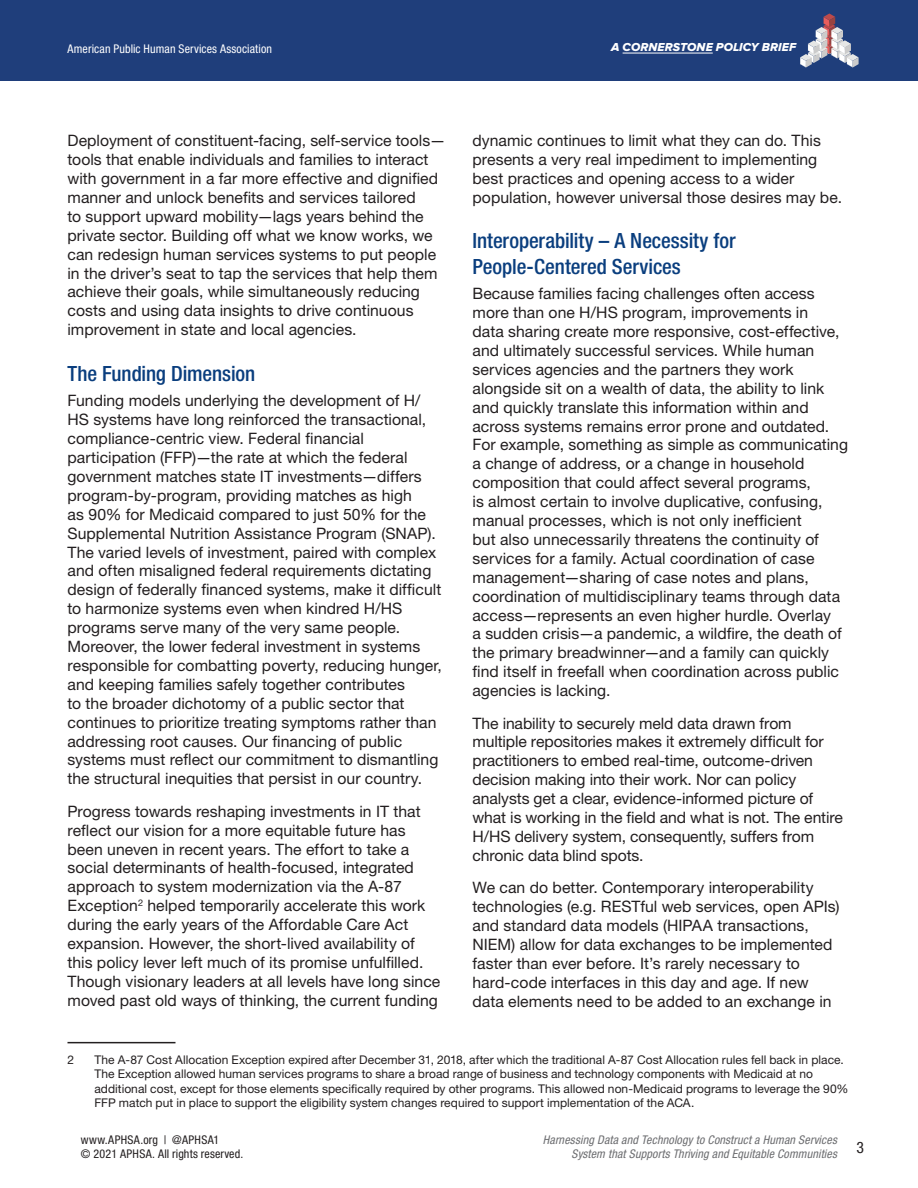
<style>
.page{position:relative;width:918px;height:1188px;background:#fff}
.page>*{position:absolute;margin:0;border:0;box-sizing:border-box;transform-origin:0 0}
.Paragraph_Section_He{font:500 condensed 21px/25.2px "Helvetica Neue LT Std";letter-spacing:-.005em;color:#0a3e7e}
.t1{font:15.75px/18.9px "Helvetica Neue LT Std";color:#231f20}
.Footnote_text{font:12px/14.4px "Helvetica Neue LT Std";letter-spacing:.005em;color:#231f20}
.t2{font:italic condensed 12px/14.4px "Helvetica Neue LT Std";letter-spacing:.015em;color:#6c6d70}
.t3{font:condensed 12px/14.4px "Helvetica Neue LT Std";letter-spacing:.025em;color:#231f20}
.t4{font:condensed 12px "Helvetica Neue LT Std";letter-spacing:.01em;color:#fff}
.t5{font:12px "Proxima Nova Extrabld It";letter-spacing:.01em;color:#fff}
</style>
<div class="page">
<div style="left:0;top:0;width:918px;height:81px;background:#1f3e7b"></div>
<svg style="left:800px;top:14px;width:59px;height:54px"></svg>
<hr style="left:68px;top:1042px;width:108px;height:1px;background:#231f20">
<hr style="left:623px;top:53px;width:90px;height:1px;background:#fff">
<p class="t4" style="left:68px;top:42px;width:206px">American Public Human Services Association</p>
<p class="t5" style="left:611px;top:41px;width:187px">A CORNERSTONE POLICY BRIEF</p>
<p class="t1" style="left:68px;top:131px;width:379px">Deployment of constituent-facing, self-service tools— tools that enable individuals and families to interact with government in a far more effective and dignified manner and unlock benefits and services tailored<br>to support upward mobility—lags years behind the private sector. Building off what we know works, we can redesign human services systems to put people in the driver’s seat to tap the services that help them achieve their goals, while simultaneously reducing costs and using data insights to drive continuous improvement in state and local agencies.</p>
<p class="Paragraph_Section_He" style="left:68px;top:360px;width:189px">The Funding Dimension</p>
<p class="t1" style="left:68px;top:391px;width:376px">Funding models underlying the development of H/ HS systems have long reinforced the transactional, compliance-centric view. Federal financial participation (FFP)—the rate at which the federal government matches state IT investments—differs program-by-program, providing matches as high<br>as 90% for Medicaid compared to just 50% for the Supplemental Nutrition Assistance Program (SNAP).<br>The varied levels of investment, paired with complex and often misaligned federal requirements dictating design of federally financed systems, make it difficult to harmonize systems even when kindred H/HS programs serve many of the very same people.<br>Moreover, the lower federal investment in systems responsible for combatting poverty, reducing hunger, and keeping families safely together contributes<br>to the broader dichotomy of a public sector that continues to prioritize treating symptoms rather than addressing root causes. Our financing of public systems must reflect our commitment to dismantling the structural inequities that persist in our country.</p>
<p class="t1" style="left:68px;top:801px;width:374px">Progress towards reshaping investments in IT that reflect our vision for a more equitable future has been uneven in recent years. The effort to take a social determinants of health-focused, integrated approach to system modernization via the A-87<br>Exception<sup>2</sup> helped temporarily accelerate this work during the early years of the Affordable Care Act expansion. However, the short-lived availability of this policy lever left much of its promise unfulfilled.<br>Though visionary leaders at all levels have long since moved past old ways of thinking, the current funding</p>
<p class="t1" style="left:472px;top:131px;width:371px">dynamic continues to limit what they can do. This presents a very real impediment to implementing best practices and opening access to a wider population, however universal those desires may be.</p>
<p class="Paragraph_Section_He" style="left:472px;top:228px;width:265px">Interoperability – A Necessity for<br>People-Centered Services</p>
<p class="t1" style="left:472px;top:284px;width:377px">Because families facing challenges often access more than one H/HS program, improvements in<br>data sharing create more responsive, cost-effective, and ultimately successful services. While human services agencies and the partners they work alongside sit on a wealth of data, the ability to link and quickly translate this information within and across systems remains error prone and outdated.<br>For example, something as simple as communicating a change of address, or a change in household composition that could affect several programs,<br>is almost certain to involve duplicative, confusing, manual processes, which is not only inefficient<br>but also unnecessarily threatens the continuity of services for a family. Actual coordination of case management—sharing of case notes and plans, coordination of multidisciplinary teams through data access—represents an even higher hurdle. Overlay<br>a sudden crisis—a pandemic, a wildfire, the death of the primary breadwinner—and a family can quickly find itself in freefall when coordination across public agencies is lacking.</p>
<p class="t1" style="left:472px;top:713px;width:372px">The inability to securely meld data drawn from multiple repositories makes it extremely difficult for practitioners to embed real-time, outcome-driven decision making into their work. Nor can policy analysts get a clear, evidence-informed picture of what is working in the field and what is not. The entire H/HS delivery system, consequently, suffers from chronic data blind spots.</p>
<p class="t1" style="left:472px;top:878px;width:369px">We can do better. Contemporary interoperability technologies (e.g. RESTful web services, open APIs) and standard data models (HIPAA transactions, NIEM) allow for data exchanges to be implemented faster than ever before. It’s rarely necessary to hard-code interfaces in this day and age. If new data elements need to be added to an exchange in</p>
<p class="Footnote_text" style="left:68px;top:1052px;width:8px">2</p>
<p class="Footnote_text" style="left:94px;top:1052px;width:755px">The A-87 Cost Allocation Exception expired after December 31, 2018, after which the traditional A-87 Cost Allocation rules fell back in place.<br>The Exception allowed human services programs to share a broad range of business and technology components with Medicaid at no additional cost, except for those elements specifically required by other programs. This allowed non-Medicaid programs to leverage the 90% FFP match put in place to support the eligibility system changes required to support implementation of the ACA.</p>
<p class="t3" style="left:81px;top:1132px;width:164px">www.APHSA.org | @APHSA1<br>© 2021 APHSA. All rights reserved.</p>
<p class="t2" style="left:572px;top:1133px;width:294px;text-indent:-29px">Harnessing Data and Technology to Construct a Human Services<br>System that Supports Thriving and Equitable Communities <sup>3</sup></p>
</div>
